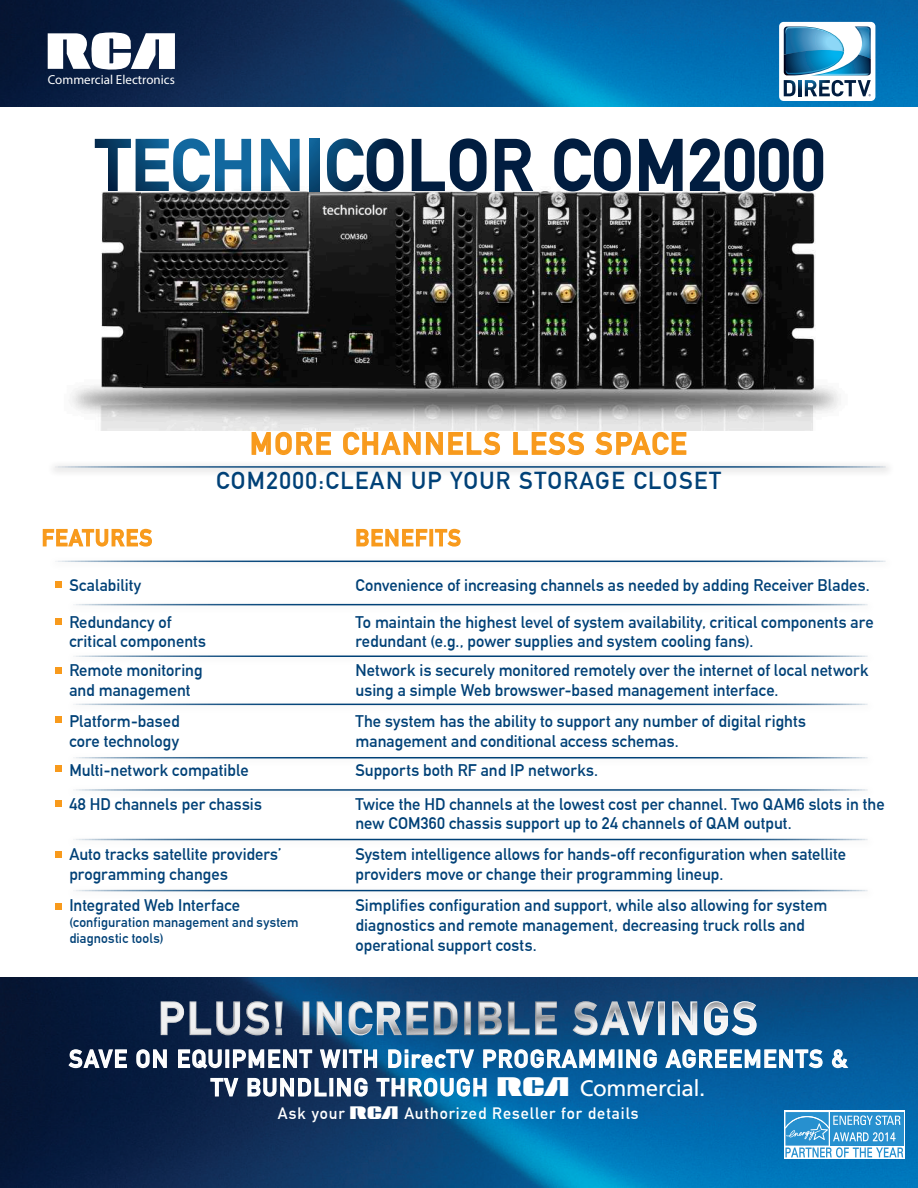
<style>
.page{position:relative;width:918px;height:1188px;background:#fff}
.page>*{position:absolute;margin:0;border:0;box-sizing:border-box;transform-origin:0 0}
.t1{font:700 44.25px "DIN Alternate";letter-spacing:.06em;color:#fff}
.t2{font:700 30px "DIN Alternate";letter-spacing:.06em;color:#f89a1c}
.t3{font:700 24px/28.5px "DIN Alternate";letter-spacing:.06em;color:#fff;text-align:center}
.t4{font:700 24px "DIN Alternate";letter-spacing:.06em;color:#004177}
.t5{font:700 22.5px "DIN Alternate";letter-spacing:.06em;color:#f89a1c}
.t6{font:700 16.5px/19.8px "DIN Alternate";color:#004177}
.t7{font:700 16.2px "DIN Alternate";letter-spacing:.06em;color:#fff}
.t8{font:700 13.5px/16.2px "DIN Alternate";letter-spacing:.01em;color:#004177}
.t9{font:13.05px "Myriad Pro";color:#fff}
.s1{font-family:"Contour Generator";font-weight:400;font-size:30px}
.s2{font-family:"Frutiger LT Std";font-weight:400;font-size:22.5px}
.s3{font-family:"Contour Generator";font-weight:400;font-size:20.25px}
</style>
<div class="page">
<img style="left:0;top:0;width:918px;height:106px">
<img style="left:0;top:977px;width:918px;height:211px">
<svg style="left:48px;top:32px;width:127px;height:39px"></svg>
<div style="left:779px;top:22px;width:96px;height:79px;background:#fff;border-radius:5px"></div>
<svg style="left:784px;top:26px;width:87px;height:70px"></svg>
<div style="left:784px;top:1111px;width:120px;height:48px;background:#fff"></div>
<svg style="left:785px;top:1112px;width:118px;height:46px"></svg>
<img style="left:72px;top:165px;width:767px;height:265px">
<svg style="left:95px;top:138px;width:156px;height:53px"></svg>
<svg style="left:261px;top:139px;width:39px;height:52px"></svg>
<svg style="left:310px;top:139px;width:9px;height:52px"></svg>
<svg style="left:327px;top:138px;width:76px;height:53px"></svg>
<svg style="left:495px;top:139px;width:38px;height:52px"></svg>
<svg style="left:639px;top:139px;width:44px;height:52px"></svg>
<svg style="left:412px;top:138px;width:75px;height:53px"></svg>
<svg style="left:554px;top:138px;width:77px;height:53px"></svg>
<svg style="left:690px;top:138px;width:133px;height:53px"></svg>
<div style="left:45px;top:460px;width:850px;height:18px;background:#f7f7f7"></div>
<hr style="left:51px;top:466px;width:835px;height:2px;background:#004177">
<div style="left:45px;top:555px;width:850px;height:18px;background:#231f20;opacity:.05"></div>
<hr style="left:51px;top:561px;width:835px;height:1px;background:#004177">
<div style="left:63px;top:598px;width:815px;height:18px;background:#231f20;opacity:.05"></div>
<hr style="left:69px;top:604px;width:799px;height:1px;background:#004177">
<div style="left:63px;top:650px;width:815px;height:17px;background:#231f20;opacity:.05"></div>
<hr style="left:69px;top:656px;width:799px;height:1px;background:#004177">
<div style="left:63px;top:698px;width:815px;height:18px;background:#231f20;opacity:.05"></div>
<hr style="left:69px;top:704px;width:799px;height:1px;background:#004177">
<div style="left:63px;top:751px;width:815px;height:18px;background:#231f20;opacity:.05"></div>
<hr style="left:69px;top:757px;width:799px;height:1px;background:#004177">
<hr style="left:69px;top:789px;width:799px;height:2px;background:#004177">
<div style="left:63px;top:833px;width:815px;height:18px;background:#231f20;opacity:.05"></div>
<hr style="left:69px;top:839px;width:799px;height:1px;background:#004177">
<div style="left:63px;top:884px;width:815px;height:18px;background:#231f20;opacity:.05"></div>
<hr style="left:69px;top:890px;width:799px;height:1px;background:#004177">
<svg style="left:251px;top:431px;width:80px;height:24px"></svg>
<svg style="left:342px;top:427px;width:159px;height:29px"></svg>
<svg style="left:513px;top:431px;width:71px;height:25px"></svg>
<svg style="left:594px;top:427px;width:93px;height:29px"></svg>
<svg style="left:160px;top:1000px;width:124px;height:37px;background:#40516c"></svg>
<svg style="left:316px;top:1000px;width:143px;height:37px;background:#47759b"></svg>
<svg style="left:477px;top:1000px;width:81px;height:36px;background:#3d6183"></svg>
<svg style="left:571px;top:1000px;width:85px;height:37px;background:#477095"></svg>
<div style="left:658px;top:1001px;width:7px;height:34px;border:2px solid #fff"></div>
<svg style="left:671px;top:1000px;width:87px;height:37px"></svg>
<svg style="left:67px;top:1044px;width:61px;height:30px;background:#45536c"></svg>
<svg style="left:136px;top:1048px;width:32px;height:34px"></svg>
<div style="left:619px;top:1049px;width:4px;height:19px;border:2px solid #fff"></div>
<svg style="left:625px;top:1048px;width:33px;height:34px"></svg>
<svg style="left:664px;top:1044px;width:160px;height:38px;background:#397daf"></svg>
<svg style="left:831px;top:1048px;width:19px;height:21px"></svg>
<svg style="left:177px;top:1043px;width:438px;height:67px;background:#356792"></svg>
<svg style="left:42px;top:528px;width:110px;height:19px"></svg>
<svg style="left:356px;top:528px;width:72px;height:19px"></svg>
<div style="left:429px;top:529px;width:4px;height:17px;border:2px solid #f89a1c"></div>
<svg style="left:434px;top:528px;width:27px;height:19px"></svg>
<div style="left:55px;top:581px;width:7px;height:7px;background:#f89a1c"></div>
<div style="left:55px;top:618px;width:7px;height:7px;background:#f89a1c"></div>
<div style="left:55px;top:668px;width:7px;height:6px;background:#f89a1c"></div>
<div style="left:55px;top:717px;width:7px;height:6px;background:#f89a1c"></div>
<div style="left:55px;top:766px;width:7px;height:6px;background:#f89a1c"></div>
<div style="left:55px;top:800px;width:7px;height:7px;background:#f89a1c"></div>
<div style="left:55px;top:851px;width:7px;height:7px;background:#f89a1c"></div>
<div style="left:55px;top:903px;width:7px;height:7px;background:#f89a1c"></div>
<p class="t9" style="left:48px;top:71px;width:128px">Commercial Electronics</p>
<h2 class="t2" style="left:250px;top:421px;width:438px">MORE CHANNELS LESS SPACE</h2>
<h3 class="t4" style="left:216px;top:463px;width:506px">COM2000:CLEAN UP YOUR STORAGE CLOSET</h3>
<h3 class="t5" style="left:42px;top:521px;width:112px">FEATURES</h3>
<h3 class="t5" style="left:356px;top:521px;width:107px">BENEFITS</h3>
<p class="t6" style="left:69px;top:574px;width:73px">Scalability</p>
<p class="t6" style="left:356px;top:574px;width:516px">Convenience of increasing channels as needed by adding Receiver Blades.</p>
<p class="t6" style="left:69px;top:611px;width:138px">Redundancy of critical components</p>
<p class="t6" style="left:356px;top:611px;width:520px">To maintain the highest level of system availability, critical components are redundant (e.g., power supplies and system cooling fans).</p>
<p class="t6" style="left:69px;top:659px;width:135px">Remote monitoring and management</p>
<p class="t6" style="left:356px;top:659px;width:515px">Network is securely monitored remotely over the internet of local network using a simple Web browswer-based management interface.</p>
<p class="t6" style="left:69px;top:710px;width:112px">Platform-based core technology</p>
<p class="t6" style="left:356px;top:710px;width:452px">The system has the ability to support any number of digital rights management and conditional access schemas.</p>
<p class="t6" style="left:69px;top:760px;width:181px">Multi-network compatible</p>
<p class="t6" style="left:356px;top:760px;width:244px">Supports both RF and IP networks.</p>
<p class="t6" style="left:69px;top:793px;width:194px">48 HD channels per chassis</p>
<p class="t6" style="left:356px;top:793px;width:531px">Twice the HD channels at the lowest cost per channel. Two QAM6 slots in the new COM360 chassis support up to 24 channels of QAM output.</p>
<p class="t6" style="left:69px;top:843px;width:214px">Auto tracks satellite providers’ programming changes</p>
<p class="t6" style="left:356px;top:843px;width:492px">System intelligence allows for hands-off reconfiguration when satellite providers move or change their programming lineup.</p>
<p class="t6" style="left:69px;top:894px;width:172px">Integrated Web Interface</p>
<p class="t8" style="left:69px;top:913px;width:231px">(configuration management and system diagnostic tools)</p>
<p class="t6" style="left:356px;top:894px;width:473px">Simplifies configuration and support, while also allowing for system diagnostics and remote management, decreasing truck rolls and operational support costs.</p>
<h1 class="t1" style="left:159px;top:985px;width:601px">PLUS! INCREDIBLE SAVINGS</h1>
<h3 class="t3" style="left:69px;top:1043px;width:780px">SAVE ON EQUIPMENT WITH DirecTV PROGRAMMING AGREEMENTS &amp;<br>TV BUNDLING THROUGH <span class="s1">RCA</span> <span class="s2">Commercial.</span></h3>
<p class="t7" style="left:278px;top:1100px;width:362px">Ask your <span class="s3">RCA</span> Authorized Reseller for details</p>
</div>
